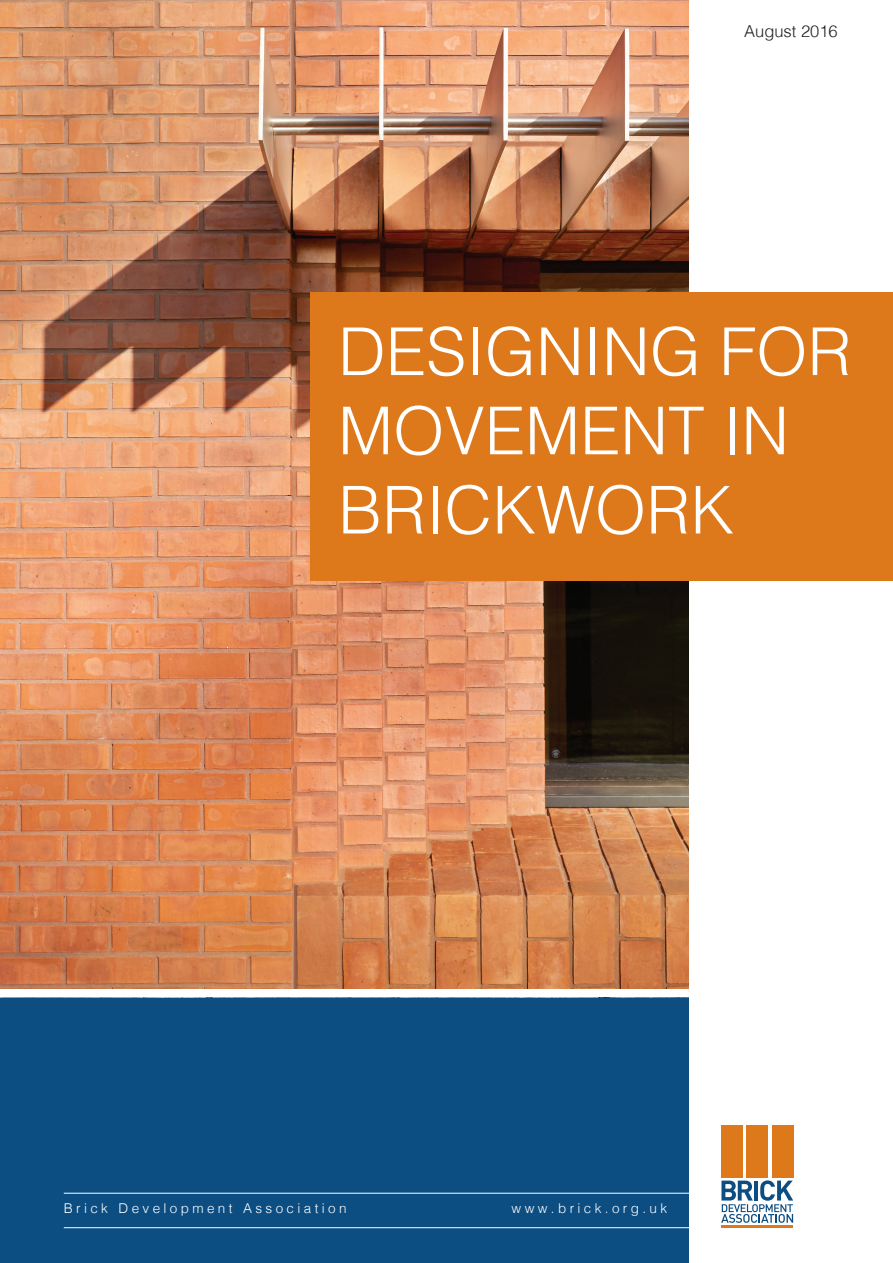
<style>
.page{position:relative;width:893px;height:1263px;background:#fff}
.page>*{position:absolute;margin:0;border:0;box-sizing:border-box;transform-origin:0 0}
.SEB_BIG_HEADER{font:300 66px/79.2px "Helvetica";color:#fff}
.SEB_Annotation_Title{font:300 16.5px "Helvetica";color:#231f20}
.t1{font:300 13.5px "Helvetica";letter-spacing:.25em;color:#fff}
</style>
<div class="page">
<img style="left:0;top:0;width:689px;height:989px">
<div style="left:0;top:997px;width:689px;height:266px;background:#0c4d82"></div>
<hr style="left:64px;top:1227px;width:701px;height:1px;background:#fff">
<hr style="left:64px;top:1193px;width:701px;height:1px;background:#fff">
<div style="left:310px;top:292px;width:583px;height:288px;background:#de791b"></div>
<svg style="left:721px;top:1125px;width:72px;height:53px"></svg>
<div style="left:772px;top:1125px;width:21px;height:52px;background:#de791b"></div>
<div style="left:747px;top:1125px;width:21px;height:52px;background:#de791b"></div>
<div style="left:721px;top:1125px;width:22px;height:52px;background:#de791b"></div>
<svg style="left:721px;top:1180px;width:72px;height:43px"></svg>
<hr style="left:721px;top:1225px;width:72px;height:3px;background:#de791b">
<p class="SEB_Annotation_Title" style="left:744px;top:17px;width:95px">August 2016</p>
<p class="SEB_BIG_HEADER" style="left:338px;top:307px;width:515px">DESIGNING FOR<br>MOVEMENT IN<br>BRICKWORK</p>
<p class="t1" style="left:64px;top:1196px;width:284px">Brick Development Association</p>
<p class="t1" style="left:512px;top:1196px;width:157px">www.brick.org.uk</p>
</div>
